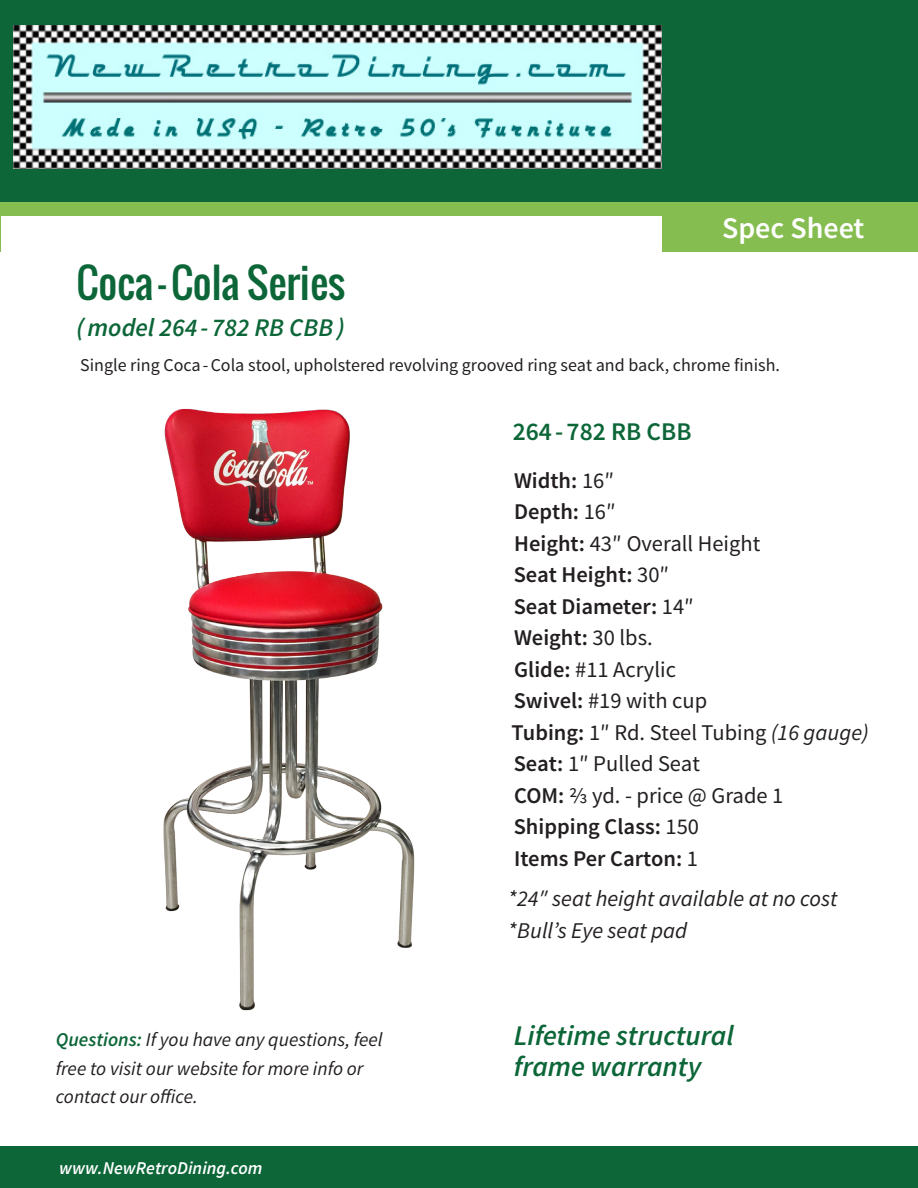
<style>
.page{position:relative;width:918px;height:1188px;background:#fff}
.page>*{position:absolute;margin:0;border:0;box-sizing:border-box;transform-origin:0 0}
.t1{font:40.5px "Oswald";color:#0c6638}
.t2{font:600 30px "Source Sans Pro";color:#fff}
.t3{font:italic 600 28.5px/31.5px "Source Sans Pro";color:#0c6638}
.t4{font:italic 600 25.5px "Source Sans Pro";color:#0c6638}
.t5{font:600 25.5px "Source Sans Pro";color:#0c6638}
.t6{font:600 22.5px/31.5px "Source Sans Pro";color:#231f20}
.t7{font:italic 22.5px/31.5px "Source Sans Pro";color:#231f20}
.t8{font:italic 19.5px/28.5px "Source Sans Pro";color:#231f20}
.t9{font:18px "Source Sans Pro";color:#231f20}
.t10{font:italic 600 18px "Source Sans Pro";color:#fff}
.s1{font-weight:600;color:#0c6638}
.s2{font-weight:400}
.s3{font-weight:400;font-style:italic}
</style>
<div class="page">
<hr style="left:0;top:204px;width:1px;height:48px;background:#86bd50">
<div style="left:0;top:0;width:918px;height:205px;background:#0c6638"></div>
<div style="left:0;top:202px;width:918px;height:14px;background:#86bd50"></div>
<div style="left:0;top:1147px;width:918px;height:41px;background:#0c6638"></div>
<div style="left:662px;top:204px;width:256px;height:48px;background:#86bd50"></div>
<img style="left:163px;top:409px;width:252px;height:602px">
<img style="left:13px;top:25px;width:648px;height:144px">
<p class="t1" style="left:76px;top:252px;width:270px">Coca -Cola Series</p>
<p class="t4" style="left:76px;top:312px;width:270px">(model 264 - 782 RB CBB)</p>
<p class="t2" style="left:722px;top:209px;width:144px">Spec Sheet</p>
<p class="t9" style="left:80px;top:353px;width:701px">Single ring Coca-Cola stool, upholstered revolving grooved ring seat and back, chrome finish.</p>
<p class="t8" style="left:56px;top:1025px;width:328px"><span class="s1">Questions:</span> If you have any questions, feel free to visit our website for more info or contact our office.</p>
<p class="t10" style="left:59px;top:1157px;width:205px">www.NewRetroDining.com</p>
<p class="t5" style="left:513px;top:415px;width:180px">264-782 RB CBB</p>
<p class="t6" style="left:512px;top:465px;width:359px">Width: <span class="s2">16″<br></span>Depth: <span class="s2">16″<br></span>Height: <span class="s2">43″ Overall Height<br></span>Seat Height: <span class="s2">30″<br></span>Seat Diameter: <span class="s2">14″<br></span>Weight: <span class="s2">30 lbs.<br></span>Glide: <span class="s2">#11 Acrylic<br></span>Swivel: <span class="s2">#19 with cup<br></span>Tubing: <span class="s2">1″ Rd. Steel Tubing</span> <span class="s3">(16 gauge)<br></span>Seat: <span class="s2">1″ Pulled Seat<br></span>COM: <span class="s2">⅔ yd. - price @ Grade 1<br></span>Shipping Class: <span class="s2">150<br></span>Items Per Carton: <span class="s2">1</span></p>
<p class="t7" style="left:508px;top:883px;width:331px">*24″ seat height available at no cost *Bull’s Eye seat pad</p>
<p class="t3" style="left:514px;top:1020px;width:222px">Lifetime structural frame warranty</p>
</div>
